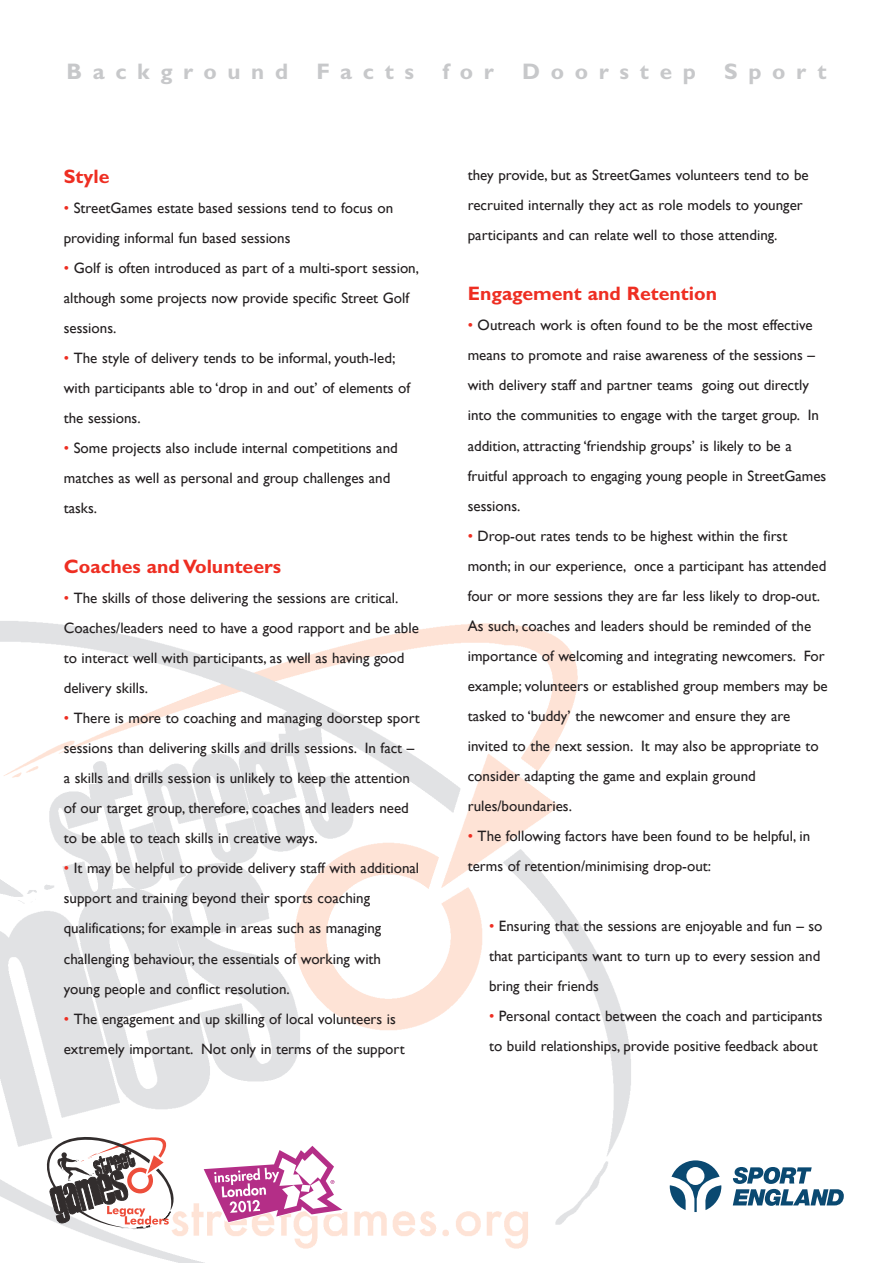
<style>
.page{position:relative;width:893px;height:1263px;background:#fff}
.page>*{position:absolute;margin:0;border:0;box-sizing:border-box;transform-origin:0 0}
.t1{font:700 22.5px "Gill Sans";letter-spacing:.475em;color:#c7c8ca}
.t2{font:700 19.5px "Gill Sans";color:#ee2e22}
.t3{font:15px/30px "Gill Sans";color:#231f20}
.s1{color:#ee2e22}
</style>
<div class="page">
<img style="left:0;top:621px;width:631px;height:642px">
<svg style="left:47px;top:1137px;width:127px;height:92px"></svg>
<svg style="left:203px;top:1144px;width:141px;height:79px"></svg>
<svg style="left:733px;top:1167px;width:111px;height:39px"></svg>
<svg style="left:670px;top:1160px;width:51px;height:52px"></svg>
<h1 class="t1" style="left:66px;top:63px;width:223px">Background</h1>
<h1 class="t1" style="left:316px;top:63px;width:99px">Facts</h1>
<h1 class="t1" style="left:442px;top:63px;width:53px">for</h1>
<h1 class="t1" style="left:522px;top:63px;width:175px">Doorstep</h1>
<h1 class="t1" style="left:724px;top:63px;width:104px">Sport</h1>
<h2 class="t2" style="left:64px;top:169px;width:47px">Style</h2>
<p class="t3" style="left:64px;top:193px;width:331px"><span class="s1">•</span> StreetGames estate based sessions tend to focus on providing informal fun based sessions</p>
<p class="t3" style="left:64px;top:253px;width:357px"><span class="s1">•</span> Golf is often introduced as part of a multi-sport session, although some projects now provide specific Street Golf sessions.</p>
<p class="t3" style="left:64px;top:343px;width:348px"><span class="s1">•</span> The style of delivery tends to be informal, youth-led; with participants able to ‘drop in and out’ of elements of the sessions.</p>
<p class="t3" style="left:64px;top:433px;width:336px"><span class="s1">•</span> Some projects also include internal competitions and matches as well as personal and group challenges and tasks.</p>
<h2 class="t2" style="left:64px;top:559px;width:219px">Coaches and Volunteers</h2>
<p class="t3" style="left:64px;top:583px;width:357px"><span class="s1">•</span> The skills of those delivering the sessions are critical.<br>Coaches/leaders need to have a good rapport and be able to interact well with participants, as well as having good delivery skills.</p>
<p class="t3" style="left:64px;top:703px;width:358px"><span class="s1">•</span> There is more to coaching and managing doorstep sport sessions than delivering skills and drills sessions. In fact – a skills and drills session is unlikely to keep the attention of our target group, therefore, coaches and leaders need to be able to teach skills in creative ways.</p>
<p class="t3" style="left:64px;top:853px;width:357px"><span class="s1">•</span> It may be helpful to provide delivery staff with additional support and training beyond their sports coaching qualifications; for example in areas such as managing challenging behaviour, the essentials of working with young people and conflict resolution.</p>
<p class="t3" style="left:64px;top:1003px;width:343px"><span class="s1">•</span> The engagement and up skilling of local volunteers is extremely important. Not only in terms of the support</p>
<p class="t3" style="left:468px;top:160px;width:342px">they provide, but as StreetGames volunteers tend to be recruited internally they act as role models to younger participants and can relate well to those attending.</p>
<h2 class="t2" style="left:468px;top:286px;width:251px">Engagement and Retention</h2>
<p class="t3" style="left:468px;top:310px;width:360px"><span class="s1">•</span> Outreach work is often found to be the most effective means to promote and raise awareness of the sessions – with delivery staff and partner teams going out directly into the communities to engage with the target group. In addition, attracting ‘friendship groups’ is likely to be a fruitful approach to engaging young people in StreetGames sessions.</p>
<p class="t3" style="left:468px;top:520px;width:361px"><span class="s1">•</span> Drop-out rates tends to be highest within the first month; in our experience, once a participant has attended four or more sessions they are far less likely to drop-out.<br>As such, coaches and leaders should be reminded of the importance of welcoming and integrating newcomers. For example; volunteers or established group members may be tasked to ‘buddy’ the newcomer and ensure they are invited to the next session. It may also be appropriate to consider adapting the game and explain ground rules/boundaries.</p>
<p class="t3" style="left:468px;top:820px;width:344px"><span class="s1">•</span> The following factors have been found to be helpful, in terms of retention/minimising drop-out:</p>
<p class="t3" style="left:489px;top:910px;width:335px"><span class="s1">•</span> Ensuring that the sessions are enjoyable and fun – so that participants want to turn up to every session and bring their friends</p>
<p class="t3" style="left:489px;top:1000px;width:335px"><span class="s1">•</span> Personal contact between the coach and participants to build relationships, provide positive feedback about</p>
</div>
